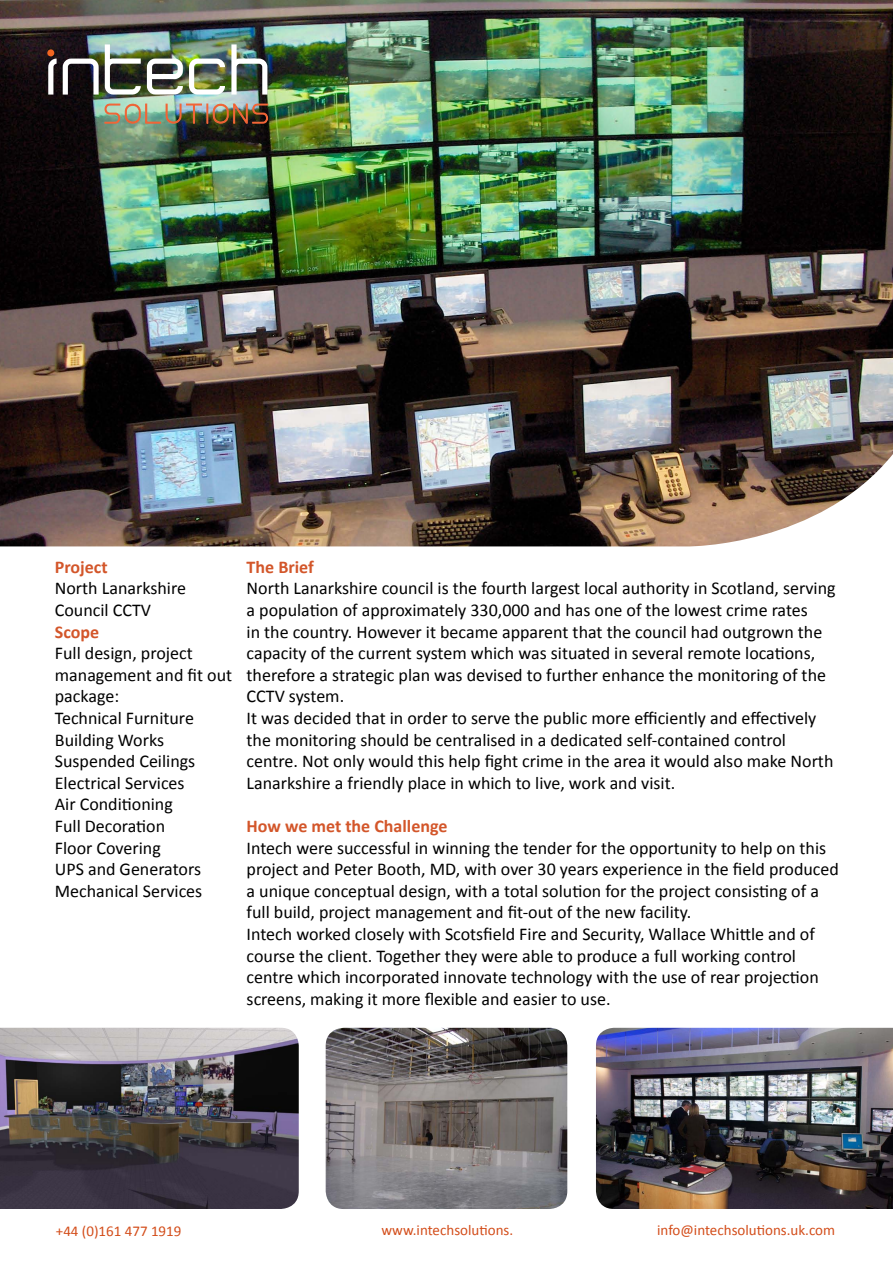
<style>
.page{position:relative;width:893px;height:1263px;background:#fff}
.page>*{position:absolute;margin:0;border:0;box-sizing:border-box;transform-origin:0 0}
.t1{font:18px/21.6px "Calibri";color:#000}
.t2{font:700 18px "Calibri";color:#d3562a}
.t3{font:15px "Calibri";color:#d34d1a}
</style>
<div class="page">
<img style="left:0;top:0;width:893px;height:546px">
<svg style="left:47px;top:49px;width:10px;height:46px"></svg>
<svg style="left:63px;top:59px;width:36px;height:36px"></svg>
<svg style="left:105px;top:44px;width:36px;height:51px"></svg>
<svg style="left:147px;top:59px;width:36px;height:36px"></svg>
<svg style="left:189px;top:59px;width:36px;height:36px"></svg>
<img style="left:231px;top:44px;width:36px;height:51px">
<img style="left:105px;top:104px;width:163px;height:19px">
<img style="left:596px;top:1028px;width:297px;height:181px">
<img style="left:0;top:1028px;width:299px;height:181px">
<img style="left:326px;top:1028px;width:241px;height:181px">
<p class="t2" style="left:55px;top:555px;width:54px">Project</p>
<p class="t1" style="left:55px;top:577px;width:133px">North Lanarkshire<br>Council CCTV</p>
<p class="t2" style="left:55px;top:620px;width:46px">Scope</p>
<p class="t1" style="left:55px;top:641px;width:179px">Full design, project management and fit out package:<br>Technical Furniture<br>Building Works<br>Suspended Ceilings<br>Electrical Services<br>Air Conditioning<br>Full Decoration<br>Floor Covering<br>UPS and Generators<br>Mechanical Services</p>
<p class="t2" style="left:247px;top:555px;width:69px">The Brief</p>
<p class="t1" style="left:247px;top:577px;width:590px">North Lanarkshire council is the fourth largest local authority in Scotland, serving a population of approximately 330,000 and has one of the lowest crime rates<br>in the country. However it became apparent that the council had outgrown the capacity of the current system which was situated in several remote locations, therefore a strategic plan was devised to further enhance the monitoring of the CCTV system.<br>It was decided that in order to serve the public more efficiently and effectively the monitoring should be centralised in a dedicated self-contained control centre. Not only would this help fight crime in the area it would also make North Lanarkshire a friendly place in which to live, work and visit.</p>
<p class="t2" style="left:247px;top:815px;width:202px">How we met the Challenge</p>
<p class="t1" style="left:247px;top:836px;width:594px">Intech were successful in winning the tender for the opportunity to help on this project and Peter Booth, MD, with over 30 years experience in the field produced a unique conceptual design, with a total solution for the project consisting of a full build, project management and fit-out of the new facility.<br>Intech worked closely with Scotsfield Fire and Security, Wallace Whittle and of course the client. Together they were able to produce a full working control centre which incorporated innovate technology with the use of rear projection screens, making it more flexible and easier to use.</p>
<p class="t3" style="left:56px;top:1222px;width:127px">+44 (0)161 477 1919</p>
<p class="t3" style="left:381px;top:1220px;width:133px">www.intechsolutions.</p>
<p class="t3" style="left:657px;top:1220px;width:180px">info@intechsolutions.uk.com</p>
</div>
